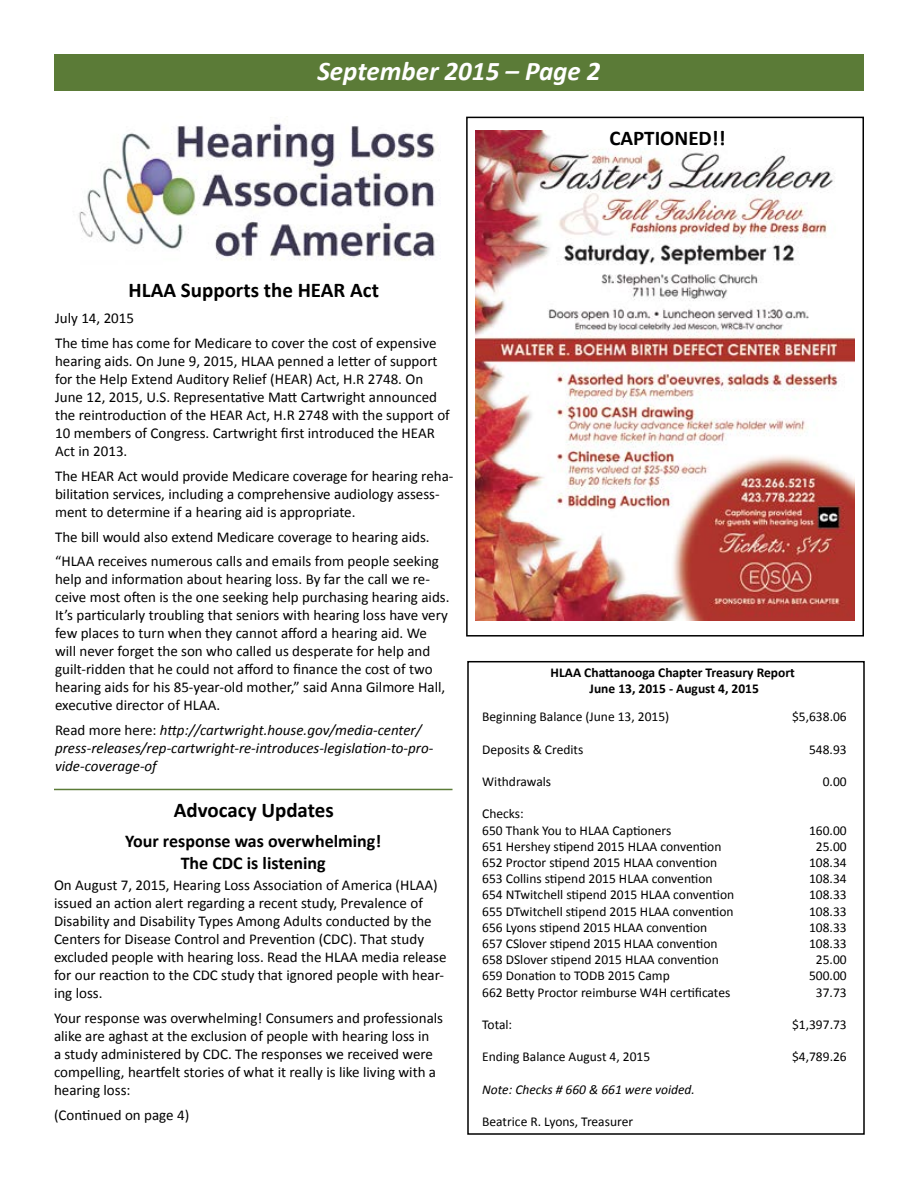
<style>
.page{position:relative;width:918px;height:1188px;background:#fff}
.page>*{position:absolute;margin:0;border:0;box-sizing:border-box;transform-origin:0 0}
.t1{font:italic 700 27px "Calibri";color:#fff}
.t2{font:700 21px "Calibri";color:#000}
.t3{font:700 18px/21.6px "Calibri";color:#000;text-align:center}
.t4{font:15px/18px "Calibri";color:#000}
.t5{font:italic 15px/18px "Calibri";color:#000}
.t6{font:13.5px/16.2px "Calibri";color:#000}
.t7{font:700 13.5px/16.2px "Calibri";color:#000;text-align:center}
.t8{font:italic 13.5px "Calibri";color:#000}
.s1{font-style:normal}
</style>
<div class="page">
<div style="left:54px;top:54px;width:810px;height:37px;background:#5b7b37"></div>
<img style="left:476px;top:130px;width:378px;height:491px">
<div style="left:466px;top:117px;width:398px;height:520px;border:2px solid #000"></div>
<img style="left:78px;top:123px;width:357px;height:137px">
<hr style="left:54px;top:789px;width:399px;height:1px;background:#5b7b37">
<h1 class="t1" style="left:317px;top:54px;width:285px">September 2015 – Page 2</h1>
<h2 class="t2" style="left:609px;top:125px;width:118px">CAPTIONED!!</h2>
<h2 class="t2" style="left:129px;top:277px;width:252px">HLAA Supports the HEAR Act</h2>
<p class="t4" style="left:55px;top:306px;width:383px;line-height:24.8px">July 14, 2015<br>The time has come for Medicare to cover the cost of expensive</p>
<p class="t4" style="left:55px;top:352px;width:396px">hearing aids. On June 9, 2015, HLAA penned a letter of support for the Help Extend Auditory Relief (HEAR) Act, H.R 2748. On June 12, 2015, U.S. Representative Matt Cartwright announced the reintroduction of the HEAR Act, H.R 2748 with the support of 10 members of Congress. Cartwright first introduced the HEAR Act in 2013.</p>
<p class="t4" style="left:55px;top:467px;width:400px">The HEAR Act would provide Medicare coverage for hearing reha&shy;bilitation services, including a comprehensive audiology assess&shy;ment to determine if a hearing aid is appropriate.</p>
<p class="t4" style="left:55px;top:524px;width:385px;line-height:24.8px">The bill would also extend Medicare coverage to hearing aids. “HLAA receives numerous calls and emails from people seeking</p>
<p class="t4" style="left:55px;top:570px;width:396px">help and information about hearing loss. By far the call we re&shy;ceive most often is the one seeking help purchasing hearing aids.<br>It’s particularly troubling that seniors with hearing loss have very few places to turn when they cannot afford a hearing aid. We will never forget the son who called us desperate for help and guilt-ridden that he could not afford to finance the cost of two hearing aids for his 85-year-old mother,” said Anna Gilmore Hall, executive director of HLAA.</p>
<p class="t5" style="left:55px;top:721px;width:380px"><span class="s1">Read more here:</span> http://cartwright.house.gov/media-center/ press-releases/rep-cartwright-re-introduces-legislation-to-pro&shy;vide-coverage-of</p>
<h2 class="t2" style="left:174px;top:797px;width:161px">Advocacy Updates</h2>
<p class="t3" style="left:125px;top:830px;width:258px">Your response was overwhelming!<br>The CDC is listening</p>
<p class="t4" style="left:54px;top:876px;width:394px">On August 7, 2015, Hearing Loss Association of America (HLAA) issued an action alert regarding a recent study, Prevalence of Disability and Disability Types Among Adults conducted by the Centers for Disease Control and Prevention (CDC). That study excluded people with hearing loss. Read the HLAA media release for our reaction to the CDC study that ignored people with hear&shy;ing loss.</p>
<p class="t4" style="left:54px;top:1009px;width:391px">Your response was overwhelming! Consumers and professionals alike are aghast at the exclusion of people with hearing loss in<br>a study administered by CDC. The responses we received were compelling, heartfelt stories of what it really is like living with a hearing loss:</p>
<p class="t4" style="left:54px;top:1106px;width:137px">(Continued on page 4)</p>
<p class="t7" style="left:551px;top:664px;width:246px">HLAA Chattanooga Chapter Treasury Report<br>June 13, 2015 - August 4, 2015</p>
<p class="t6" style="left:482px;top:709px;width:189px">Beginning Balance (June 13, 2015)</p>
<p class="t6" style="left:792px;top:709px;width:56px">$5,638.06</p>
<p class="t6" style="left:482px;top:741px;width:103px">Deposits &amp; Credits</p>
<p class="t6" style="left:809px;top:741px;width:39px">548.93</p>
<p class="t6" style="left:482px;top:773px;width:70px">Withdrawals</p>
<p class="t6" style="left:823px;top:773px;width:25px">0.00</p>
<p class="t6" style="left:482px;top:806px;width:191px">Checks:<br>650 Thank You to HLAA Captioners</p>
<p class="t6" style="left:809px;top:822px;width:39px">160.00</p>
<p class="t6" style="left:482px;top:838px;width:241px">651 Hershey stipend 2015 HLAA convention</p>
<p class="t6" style="left:816px;top:838px;width:32px">25.00</p>
<p class="t6" style="left:482px;top:854px;width:236px">652 Proctor stipend 2015 HLAA convention</p>
<p class="t6" style="left:809px;top:854px;width:39px">108.34</p>
<p class="t6" style="left:482px;top:871px;width:232px">653 Collins stipend 2015 HLAA convention</p>
<p class="t6" style="left:809px;top:871px;width:39px">108.34</p>
<p class="t6" style="left:482px;top:887px;width:254px">654 NTwitchell stipend 2015 HLAA convention</p>
<p class="t6" style="left:809px;top:887px;width:39px">108.33</p>
<p class="t6" style="left:482px;top:903px;width:253px">655 DTwitchell stipend 2015 HLAA convention</p>
<p class="t6" style="left:809px;top:903px;width:39px">108.33</p>
<p class="t6" style="left:482px;top:919px;width:227px">656 Lyons stipend 2015 HLAA convention</p>
<p class="t6" style="left:809px;top:919px;width:39px">108.33</p>
<p class="t6" style="left:482px;top:935px;width:237px">657 CSlover stipend 2015 HLAA convention</p>
<p class="t6" style="left:809px;top:935px;width:39px">108.33</p>
<p class="t6" style="left:482px;top:952px;width:238px">658 DSlover stipend 2015 HLAA convention</p>
<p class="t6" style="left:816px;top:952px;width:32px">25.00</p>
<p class="t6" style="left:482px;top:968px;width:189px">659 Donation to TODB 2015 Camp</p>
<p class="t6" style="left:809px;top:968px;width:39px">500.00</p>
<p class="t6" style="left:482px;top:984px;width:250px">662 Betty Proctor reimburse W4H certificates</p>
<p class="t6" style="left:816px;top:984px;width:32px">37.73</p>
<p class="t6" style="left:482px;top:1016px;width:32px">Total:</p>
<p class="t6" style="left:792px;top:1016px;width:56px">$1,397.73</p>
<p class="t6" style="left:482px;top:1049px;width:170px">Ending Balance August 4, 2015</p>
<p class="t6" style="left:792px;top:1049px;width:56px">$4,789.26</p>
<p class="t8" style="left:482px;top:1080px;width:214px">Note: Checks # 660 &amp; 661 were voided.</p>
<p class="t6" style="left:482px;top:1114px;width:152px">Beatrice R. Lyons, Treasurer</p>
</div>
